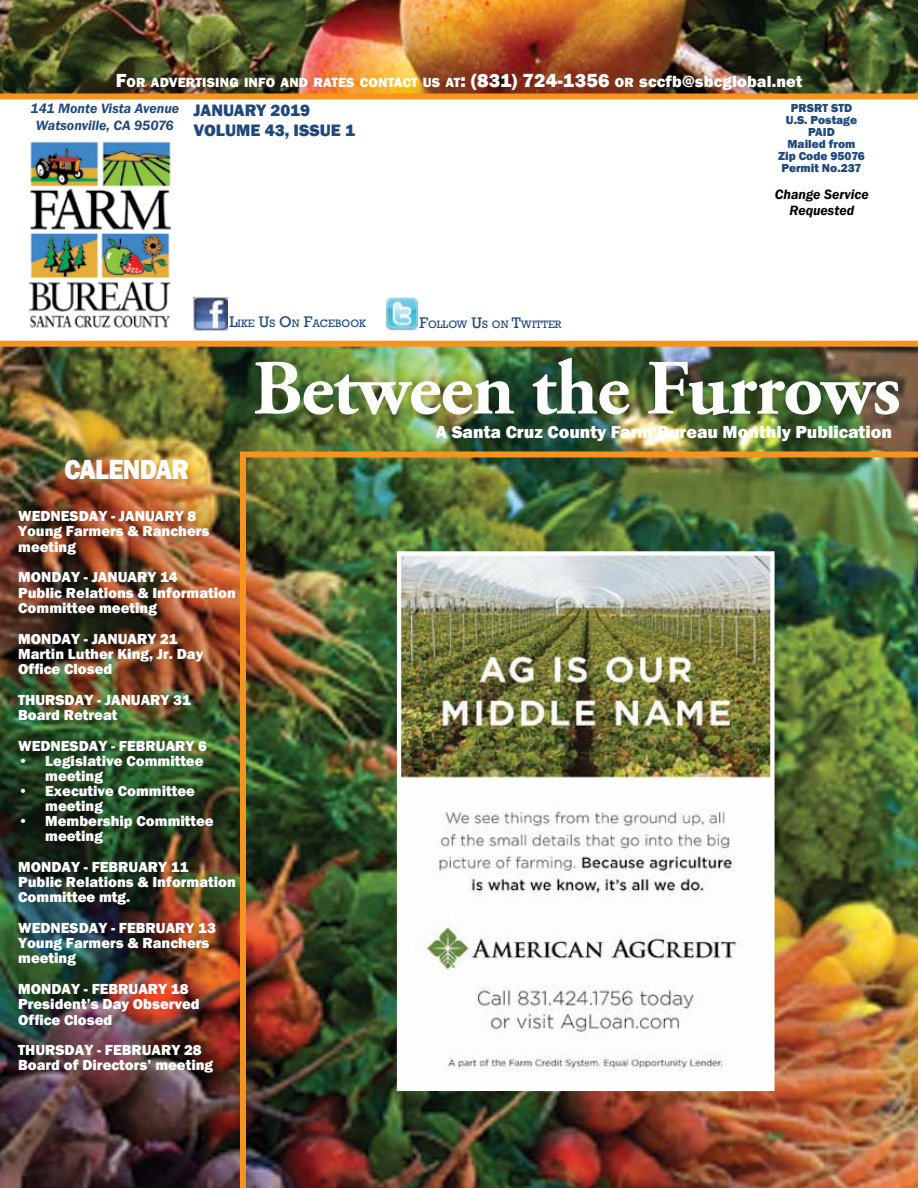
<style>
.page{position:relative;width:918px;height:1188px;background:#fff}
.page>*{position:absolute;margin:0;border:0;box-sizing:border-box;transform-origin:0 0}
.t1{font:700 78px "Adobe Garamond Pro";letter-spacing:-.015em;color:#fff}
.t2{font:800 28.5px "Franklin Gothic";letter-spacing:-.03em;color:#fff;scale:.9 1}
.t3{font:800 18px "Franklin Gothic";color:#fff}
.t4{font:800 17.1px/20.4px "Franklin Gothic";color:#1f497d}
.t5{font:800 15px/15.3px "Franklin Gothic";color:#fff}
.t6{font:italic 600 13.95px/17.1px "Franklin Gothic";color:#1f497d;text-align:center}
.t7{font:italic 600 13.95px/16.5px "Franklin Gothic";color:#000;text-align:center}
.t8{font:800 13.65px "Franklin Gothic";letter-spacing:.015em;color:#fff}
.t9{font:800 12px/12px "Franklin Gothic";color:#1f497d;text-align:center}
.t10{font:10.95px "Rockwell";color:#1f497d}
.s1{font-size:19.5px}
.s2{font-size:16.5px}
.s3{font-size:15.75px}
</style>
<div class="page">
<img style="left:0;top:0;width:918px;height:93px">
<img style="left:0;top:347px;width:918px;height:841px">
<img style="left:194px;top:297px;width:33px;height:34px">
<img style="left:386px;top:298px;width:33px;height:33px">
<div style="left:0;top:93px;width:918px;height:6px;background:#f7941e"></div>
<div style="left:0;top:341px;width:918px;height:6px;background:#f7941e"></div>
<img style="left:29px;top:141px;width:142px;height:187px">
<img style="left:402px;top:556px;width:368px;height:530px">
<div style="left:397px;top:551px;width:378px;height:540px;border:4px solid #fff"></div>
<div style="left:240px;top:452px;width:678px;height:6px;background:#f7941e"></div>
<div style="left:240px;top:454px;width:6px;height:734px;background:#f7941e"></div>
<div style="left:243px;top:346px;width:660px;height:72px;background:#000;opacity:.13"></div>
<p class="t8" style="left:116px;top:73px;width:688px"><span class="s1">F</span>OR ADVERTISING INFO AND RATES CONTACT US AT<span class="s1">: (831) 724-1356</span> OR <span class="s2">sccfb@sbcglobal.net</span></p>
<p class="t6" style="left:31px;top:100px;width:150px">141 Monte Vista Avenue<br>Watsonville, CA 95076</p>
<p class="t9" style="left:778px;top:102px;width:88px">PRSRT STD<br>U.S. Postage<br>PAID<br>Mailed from<br>Zip Code 95076<br>Permit No.237</p>
<p class="t7" style="left:775px;top:186px;width:96px">Change Service<br>Requested</p>
<p class="t4" style="left:194px;top:100px;width:163px">january 2019<br>Volume 43, Issue 1</p>
<p class="t10" style="left:229px;top:317px;width:138px"><span class="s3">L</span>IKE <span class="s3">U</span>S <span class="s3">O</span>N <span class="s3">F</span>ACEBOOK</p>
<p class="t10" style="left:419px;top:318px;width:17px"><span class="s3">F</span>OLLO</p>
<p class="t10" style="left:456px;top:318px;width:107px">W <span class="s3">U</span>S ON <span class="s3">T</span>WITTER</p>
<h2 class="t2" style="left:64px;top:451px;width:138px">CALEN DAR</h2>
<p class="t5" style="left:18px;top:508px;width:193px;text-indent:80px">y - january 8<br>Young Farmers &amp; Ranchers meeting</p>
<p class="t5" style="left:18px;top:570px;width:219px">monday - january 14<br>Public Relations &amp; Information<br>Committee meeting</p>
<p class="t5" style="left:18px;top:631px;width:187px">monday - january 21<br>Martin Luther King, Jr. Day<br>Office Closed</p>
<p class="t5" style="left:18px;top:692px;width:49px">thursda</p>
<p class="t5" style="left:18px;top:508px;width:63px">wednesda</p>
<p class="t5" style="left:18px;top:692px;width:174px;text-indent:66px">y - january 31<br>Board Retreat</p>
<p class="t5" style="left:18px;top:738px;width:63px">wednesda</p>
<p class="t5" style="left:99px;top:738px;width:110px">y - february 6</p>
<p class="t5" style="left:45px;top:753px;width:160px;text-indent:-27px">• Legislative Committee meeting</p>
<p class="t5" style="left:45px;top:783px;width:151px;text-indent:-27px">• Executive Committee meeting</p>
<p class="t5" style="left:45px;top:813px;width:170px;text-indent:-27px">• Membership Committee meeting</p>
<p class="t5" style="left:18px;top:859px;width:219px">monday - february 11<br>Public Relations &amp; Information<br>Committee mtg.</p>
<p class="t5" style="left:18px;top:920px;width:63px">wednesda</p>
<p class="t5" style="left:18px;top:920px;width:199px;text-indent:80px">y - february 13<br>Young Farmers &amp; Ranchers meeting</p>
<p class="t5" style="left:18px;top:981px;width:183px">monday - february 18<br>President’s Day Observed<br>Office Closed</p>
<p class="t5" style="left:18px;top:1042px;width:49px">thursda</p>
<p class="t5" style="left:18px;top:1042px;width:196px;text-indent:66px">y - february 28<br>Board of Directors’ meeting</p>
<h1 class="t1" style="left:253px;top:343px;width:650px">Between the Furrows</h1>
<p class="t3" style="left:436px;top:421px;width:458px">A Santa Cruz County Farm Bureau Monthly Publication</p>
</div>
